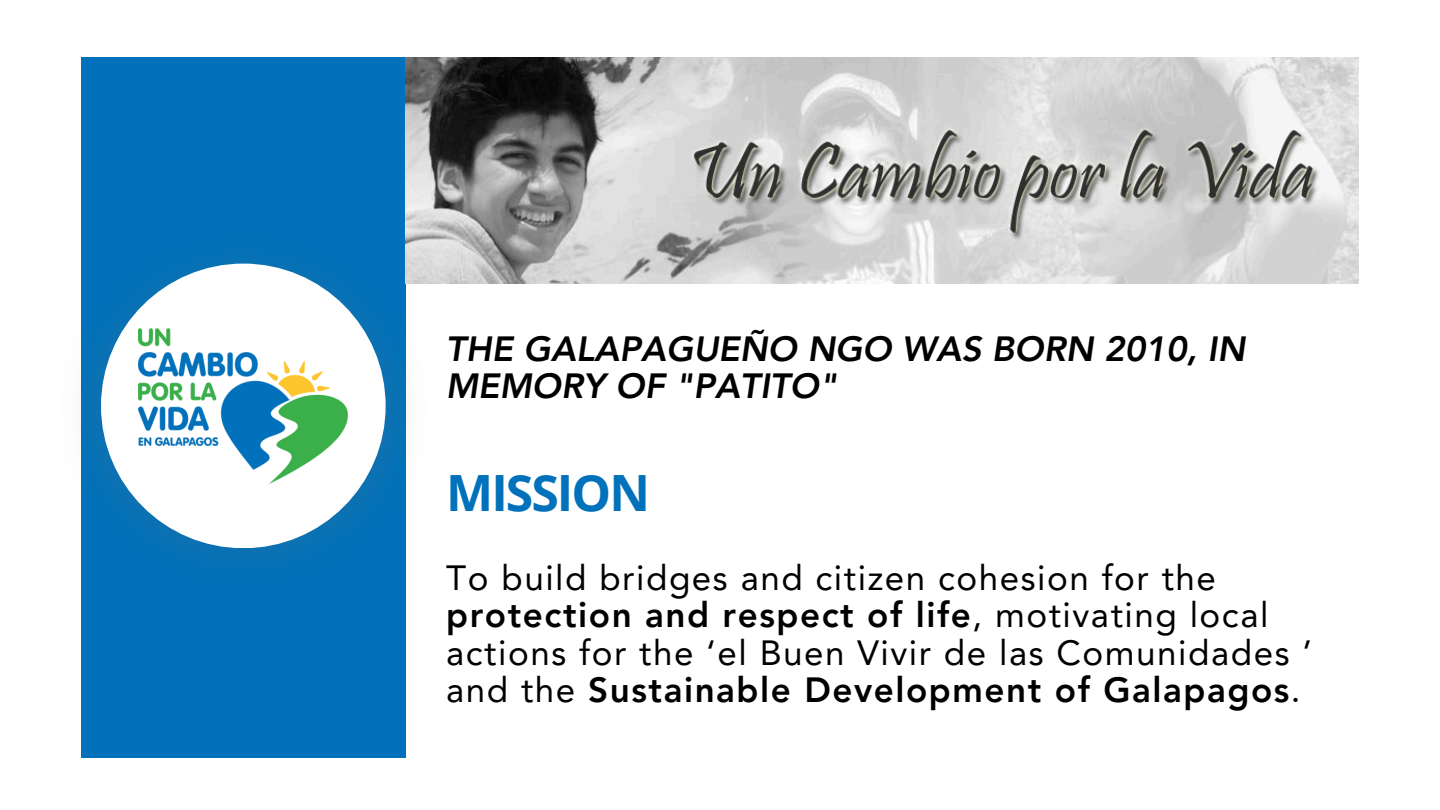
<style>
.page{position:relative;width:1440px;height:810px;background:#fff}
.page>*{position:absolute;margin:0;border:0;box-sizing:border-box;transform-origin:0 0}
.t1{font:700 50px "Open Sans";letter-spacing:-.04em;color:#0071ba}
.t2{font:35px/37.5px "Avenir LT Pro";letter-spacing:.045em;color:#000}
.t3{font:italic 800 35px/37.5px "Avenir LT Pro";color:#000}
.s1{font-weight:800}
</style>
<div class="page">
<div style="left:81px;top:57px;width:325px;height:700px;background:#0071ba"></div>
<img style="left:406px;top:57px;width:953px;height:226px">
<img style="left:95px;top:231px;width:333px;height:323px">
<div style="left:101px;top:264px;width:285px;height:284px;background:#fff;border-radius:50%"></div>
<img style="left:138px;top:329px;width:210px;height:154px">
<h2 class="t3" style="left:446px;top:333px;width:801px">THE GALAPAGUEÑO NGO WAS BORN 2010, IN<br>MEMORY OF "PATITO"</h2>
<p class="t1" style="left:446px;top:458px;width:205px">MISSION</p>
<p class="t2" style="left:446px;top:562px;width:868px">To build bridges and citizen cohesion for the <span class="s1">protection and respect of life</span>, motivating local actions for the ‘el Buen Vivir de las Comunidades ’ and the <span class="s1">Sustainable Development of Galapagos</span>.</p>
</div>
